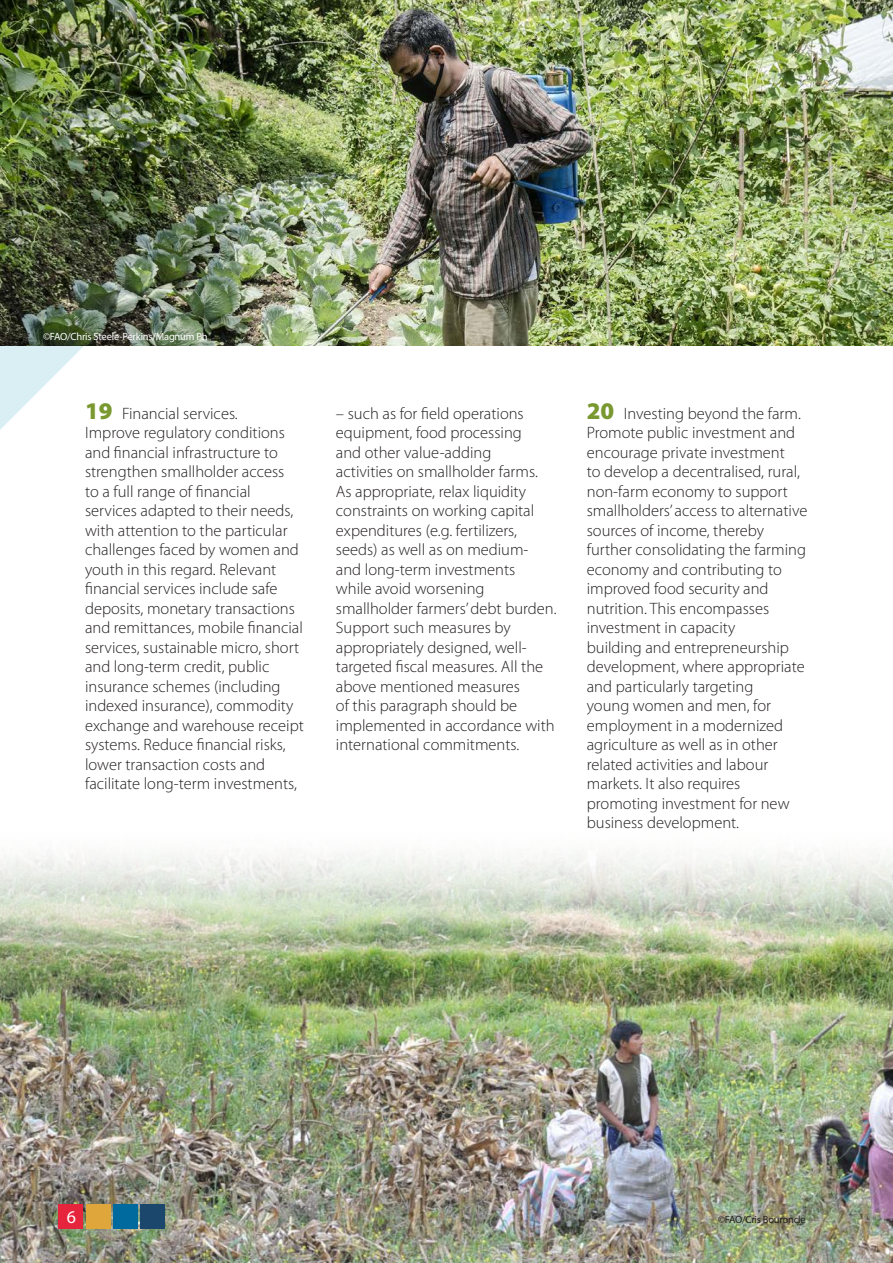
<style>
.page{position:relative;width:893px;height:1263px;background:#fff}
.page>*{position:absolute;margin:0;border:0;box-sizing:border-box;transform-origin:0 0}
.t1{font:18px "Myriad Pro";color:#fff}
.t2{font:300 16.5px/19.5px "Myriad Pro";color:#231f20}
.t3{font:10.5px "Myriad Pro";letter-spacing:-.02em;color:#fff}
.t4{font:10.5px "Myriad Pro";letter-spacing:-.02em;color:#231f20}
.s1{font-weight:900;font-size:24px;color:#799930}
</style>
<div class="page">
<svg style="left:0;top:345px;width:430px;height:85px"></svg>
<img style="left:0;top:0;width:893px;height:345px">
<img style="left:0;top:852px;width:893px;height:411px">
<div style="left:86px;top:1204px;width:24px;height:24px;background:#dea63b"></div>
<div style="left:114px;top:1204px;width:24px;height:24px;background:#00699e"></div>
<div style="left:141px;top:1204px;width:24px;height:24px;background:#1a476b"></div>
<div style="left:58px;top:1204px;width:25px;height:24px;background:#e6243b"></div>
<p class="t3" style="left:43px;top:330px;width:166px">©FAO/Chris Steele-Perkins/Magnum Ph</p>
<p class="t2" style="left:85px;top:403px;width:220px"><span class="s1">19</span> Financial services.<br>Improve regulatory conditions and financial infrastructure to strengthen smallholder access<br>to a full range of financial services adapted to their needs, with attention to the particular challenges faced by women and youth in this regard. Relevant financial services include safe deposits, monetary transactions and remittances, mobile financial services, sustainable micro, short and long-term credit, public insurance schemes (including indexed insurance), commodity exchange and warehouse receipt systems. Reduce financial risks, lower transaction costs and facilitate long-term investments,</p>
<p class="t2" style="left:336px;top:403px;width:222px">– such as for field operations equipment, food processing<br>and other value-adding<br>activities on smallholder farms.<br>As appropriate, relax liquidity constraints on working capital expenditures (e.g. fertilizers, seeds) as well as on medium&shy;and long-term investments<br>while avoid worsening smallholder farmers’ debt burden.<br>Support such measures by appropriately designed, well&shy;targeted fiscal measures. All the above mentioned measures<br>of this paragraph should be implemented in accordance with international commitments.</p>
<p class="t2" style="left:587px;top:403px;width:222px"><span class="s1">20</span> Investing beyond the farm.<br>Promote public investment and encourage private investment<br>to develop a decentralised, rural, non-farm economy to support smallholders’ access to alternative sources of income, thereby further consolidating the farming economy and contributing to improved food security and nutrition. This encompasses investment in capacity<br>building and entrepreneurship development, where appropriate and particularly targeting<br>young women and men, for employment in a modernized agriculture as well as in other related activities and labour markets. It also requires promoting investment for new business development.</p>
<p class="t1" style="left:67px;top:1206px;width:11px">6</p>
<p class="t4" style="left:718px;top:1213px;width:89px">©FAO/Cris Bouroncle</p>
</div>
